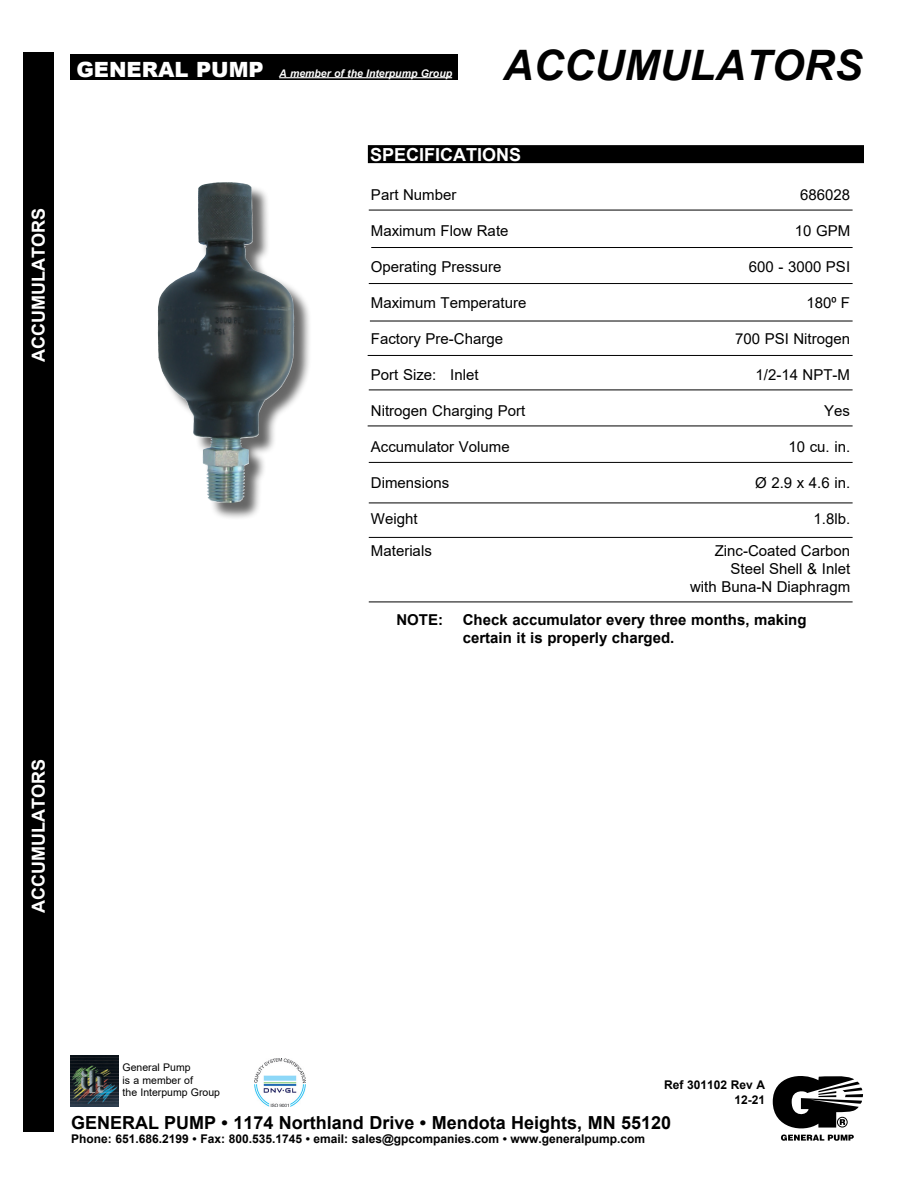
<style>
.page{position:relative;width:918px;height:1188px;background:#fff}
.page>*{position:absolute;margin:0;border:0;box-sizing:border-box;transform-origin:0 0}
.t1{font:italic 700 42px "Arial";color:#000}
.t2{font:700 18px "Arial";color:#000}
.t3{font:700 18px "Arial";color:#fff}
.t4{font:15px/18px "Arial";color:#000;text-align:right}
.t5{font:700 15px/18px "Arial";color:#000}
.t6{font:700 12px/14.4px "Arial";color:#000;text-align:right}
.t7{font:10.5px/12.6px "Arial";color:#000}
.t8{font:italic 700 10.5px "Arial";color:#fff}
.s1{font-weight:900;font-style:normal;font-size:21px}
</style>
<div class="page">
<div style="left:71px;top:54px;width:387px;height:26px;background:#000"></div>
<hr style="left:279px;top:77px;width:173px;height:1px;background:#fff">
<svg style="left:773px;top:1076px;width:90px;height:65px"></svg>
<div style="left:368px;top:145px;width:496px;height:18px;background:#000"></div>
<hr style="left:369px;top:210px;width:484px;height:1px;background:#000">
<hr style="left:371px;top:247px;width:482px;height:1px;background:#000">
<hr style="left:369px;top:283px;width:484px;height:1px;background:#000">
<hr style="left:370px;top:321px;width:483px;height:1px;background:#000">
<hr style="left:368px;top:355px;width:485px;height:1px;background:#000">
<hr style="left:369px;top:390px;width:484px;height:1px;background:#000">
<hr style="left:368px;top:426px;width:485px;height:1px;background:#000">
<hr style="left:369px;top:462px;width:484px;height:1px;background:#000">
<div style="left:24px;top:52px;width:30px;height:1080px;background:#000"></div>
<hr style="left:369px;top:503px;width:484px;height:1px;background:#000">
<hr style="left:369px;top:537px;width:484px;height:1px;background:#000">
<hr style="left:369px;top:602px;width:484px;height:1px;background:#000">
<div style="left:159px;top:184px;width:153px;height:337px;background:#000;opacity:.6"></div>
<img style="left:198px;top:182px;width:25px;height:82px">
<svg style="left:70px;top:1055px;width:1px;height:52px"></svg>
<img style="left:71px;top:1055px;width:47px;height:52px">
<img style="left:254px;top:1058px;width:51px;height:49px">
<p class="t3" style="left:26px;top:362px;width:155px;rotate:-90deg">ACCUMULATORS</p>
<p class="t8" style="left:76px;top:66px;width:377px"><span class="s1">GENERAL PUMP</span> A member of the Interpump Group</p>
<h1 class="t1" style="left:503px;top:37px;width:361px">ACCUMULATORS</h1>
<p class="t3" style="left:370px;top:142px;width:153px">SPECIFICATIONS</p>
<p class="t4" style="left:371px;top:185px;width:87px">Part Number</p>
<p class="t4" style="left:800px;top:185px;width:52px">686028</p>
<p class="t4" style="left:371px;top:221px;width:139px">Maximum Flow Rate</p>
<p class="t4" style="left:795px;top:221px;width:57px">10 GPM</p>
<p class="t4" style="left:371px;top:257px;width:132px">Operating Pressure</p>
<p class="t4" style="left:749px;top:257px;width:103px">600 - 3000 PSI</p>
<p class="t4" style="left:371px;top:293px;width:157px">Maximum Temperature</p>
<p class="t4" style="left:806px;top:293px;width:45px">180⁰ F</p>
<p class="t4" style="left:371px;top:329px;width:134px">Factory Pre-Charge</p>
<p class="t4" style="left:735px;top:329px;width:117px">700 PSI Nitrogen</p>
<p class="t4" style="left:371px;top:365px;width:109px">Port Size: Inlet</p>
<p class="t4" style="left:756px;top:365px;width:96px">1/2-14 NPT-M</p>
<p class="t4" style="left:371px;top:401px;width:156px">Nitrogen Charging Port</p>
<p class="t4" style="left:824px;top:401px;width:27px">Yes</p>
<p class="t4" style="left:371px;top:437px;width:140px">Accumulator Volume</p>
<p class="t4" style="left:789px;top:437px;width:63px">10 cu. in.</p>
<p class="t4" style="left:371px;top:473px;width:80px">Dimensions</p>
<p class="t4" style="left:755px;top:473px;width:97px">Ø 2.9 x 4.6 in.</p>
<p class="t4" style="left:371px;top:509px;width:48px">Weight</p>
<p class="t4" style="left:813px;top:509px;width:38px">1.8lb.</p>
<p class="t4" style="left:371px;top:542px;width:62px">Materials</p>
<p class="t4" style="left:690px;top:542px;width:162px">Zinc-Coated Carbon<br>Steel Shell &amp; Inlet<br>with Buna-N Diaphragm</p>
<p class="t5" style="left:396px;top:611px;width:48px">NOTE:</p>
<p class="t5" style="left:463px;top:611px;width:345px">Check accumulator every three months, making certain it is properly charged.</p>
<p class="t3" style="left:26px;top:913px;width:155px;rotate:-90deg">ACCUMULATORS</p>
<p class="t7" style="left:123px;top:1061px;width:99px">General Pump<br>is a member of<br>the Interpump Group</p>
<p class="t6" style="left:664px;top:1078px;width:103px">Ref 301102 Rev A<br>12-21</p>
<p class="t2" style="left:71px;top:1110px;width:602px">GENERAL PUMP • 1174 Northland Drive • Mendota Heights, MN 55120</p>
<p class="t6" style="left:71px;top:1132px;width:576px">Phone: 651.686.2199 • Fax: 800.535.1745 • email: sales@gpcompanies.com • www.generalpump.com</p>
</div>
